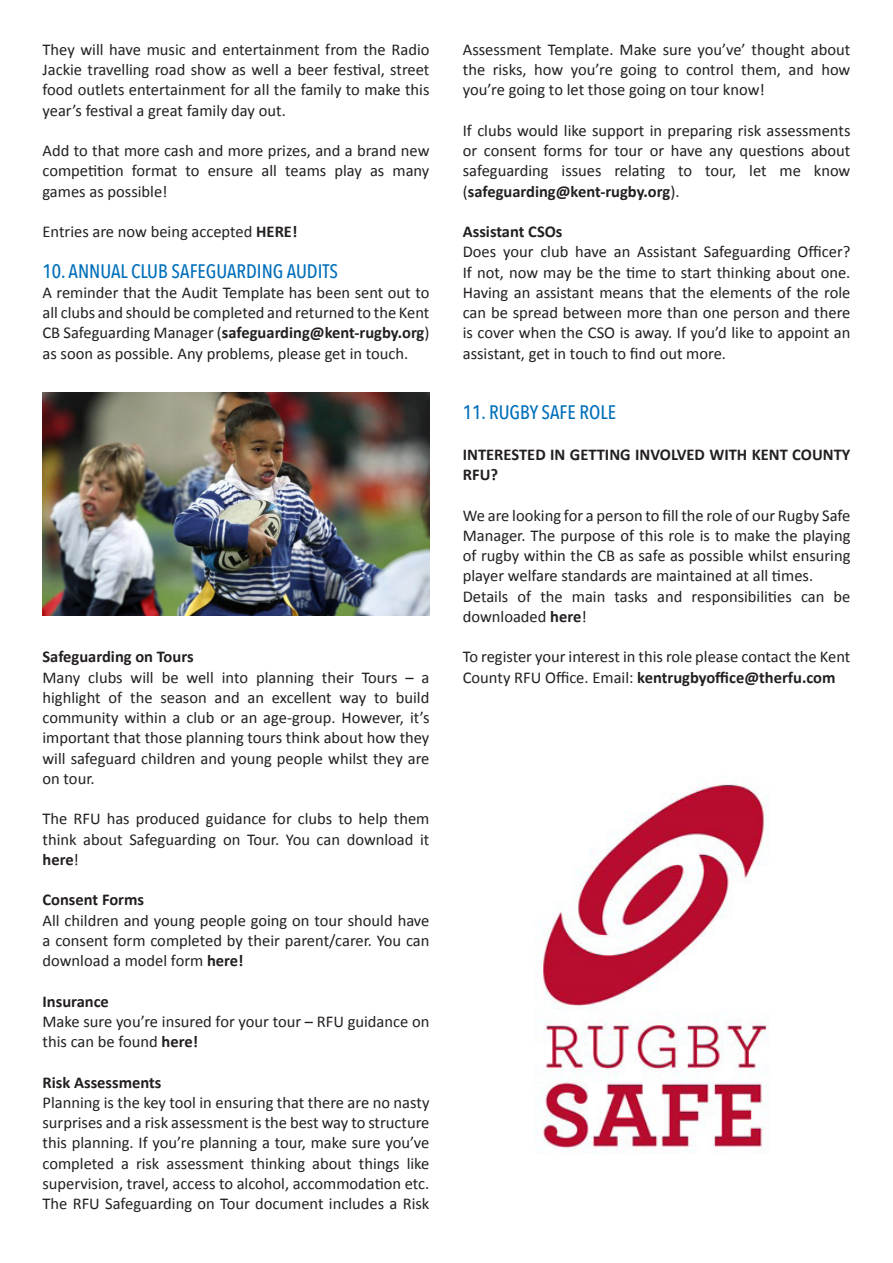
<style>
.page{position:relative;width:893px;height:1263px;background:#fff}
.page>*{position:absolute;margin:0;border:0;box-sizing:border-box;transform-origin:0 0}
.t1{font:500 19.5px "Avenir Next Condensed";color:#006fba}
.t2{font:16.5px/20.2px "Calibri";color:#231f20;text-align:justify}
.t3{font:700 16.5px/20.2px "Calibri";color:#231f20}
.s1{font-weight:700}
</style>
<div class="page">
<img style="left:43px;top:392px;width:386px;height:223px">
<img style="left:535px;top:783px;width:234px;height:370px">
<p class="t2" style="left:43px;top:39px;width:388px">They will have music and entertainment from the Radio Jackie travelling road show as well a beer festival, street food outlets entertainment for all the family to make this year’s festival a great family day out.</p>
<p class="t2" style="left:43px;top:141px;width:388px">Add to that more cash and more prizes, and a brand new competition format to ensure all teams play as many games as possible!</p>
<p class="t2" style="left:43px;top:222px;width:256px">Entries are now being accepted <span class="s1">HERE!</span></p>
<p class="t1" style="left:43px;top:259px;width:297px">10. ANNUAL CLUB SAFEGUARDING AUDITS</p>
<p class="t2" style="left:43px;top:282px;width:388px">A reminder that the Audit Template has been sent out to all clubs and should be completed and returned to the Kent CB Safeguarding Manager (<span class="s1">safeguarding@kent-rugby.org</span>) as soon as possible. Any problems, please get in touch.</p>
<p class="t3" style="left:43px;top:647px;width:153px">Safeguarding on Tours</p>
<p class="t2" style="left:43px;top:667px;width:388px">Many clubs will be well into planning their Tours – a highlight of the season and an excellent way to build community within a club or an age-group. However, it’s important that those planning tours think about how they will safeguard children and young people whilst they are on tour.</p>
<p class="t2" style="left:43px;top:809px;width:388px">The RFU has produced guidance for clubs to help them think about Safeguarding on Tour. You can download it <span class="s1">here</span>!</p>
<p class="t3" style="left:43px;top:890px;width:103px">Consent Forms</p>
<p class="t2" style="left:43px;top:910px;width:388px">All children and young people going on tour should have a consent form completed by their parent/carer. You can download a model form <span class="s1">here!</span></p>
<p class="t3" style="left:43px;top:991px;width:68px">Insurance</p>
<p class="t2" style="left:43px;top:1011px;width:388px">Make sure you’re insured for your tour – RFU guidance on this can be found <span class="s1">here!</span></p>
<p class="t3" style="left:43px;top:1072px;width:120px">Risk Assessments</p>
<p class="t2" style="left:43px;top:1092px;width:388px">Planning is the key tool in ensuring that there are no nasty surprises and a risk assessment is the best way to structure this planning. If you’re planning a tour, make sure you’ve completed a risk assessment thinking about things like supervision, travel, access to alcohol, accommodation etc.<br>The RFU Safeguarding on Tour document includes a Risk</p>
<p class="t2" style="left:463px;top:39px;width:389px">Assessment Template. Make sure you’ve’ thought about the risks, how you’re going to control them, and how you’re going to let those going on tour know!</p>
<p class="t2" style="left:463px;top:120px;width:389px">If clubs would like support in preparing risk assessments or consent forms for tour or have any questions about safeguarding issues relating to tour, let me know (<span class="s1">safeguarding@kent-rugby.org</span>).</p>
<p class="t3" style="left:463px;top:221px;width:101px">Assistant CSOs</p>
<p class="t2" style="left:463px;top:242px;width:389px">Does your club have an Assistant Safeguarding Officer?<br>If not, now may be the time to start thinking about one.<br>Having an assistant means that the elements of the role can be spread between more than one person and there is cover when the CSO is away. If you’d like to appoint an assistant, get in touch to find out more.</p>
<p class="t1" style="left:463px;top:401px;width:155px">11. RUGBY SAFE ROLE</p>
<p class="t3" style="left:463px;top:444px;width:389px">INTERESTED IN GETTING INVOLVED WITH KENT COUNTY<br>RFU?</p>
<p class="t2" style="left:463px;top:505px;width:389px;text-align:left">We are looking for a person to fill the role of our Rugby Safe Manager. The purpose of this role is to make the playing of rugby within the CB as safe as possible whilst ensuring player welfare standards are maintained at all times.<br>Details of the main tasks and responsibilities can be downloaded <span class="s1">here</span>!</p>
<p class="t2" style="left:463px;top:647px;width:389px">To register your interest in this role please contact the Kent<br>County RFU Office. Email: <span class="s1">kentrugbyoffice@therfu.com</span></p>
</div>
